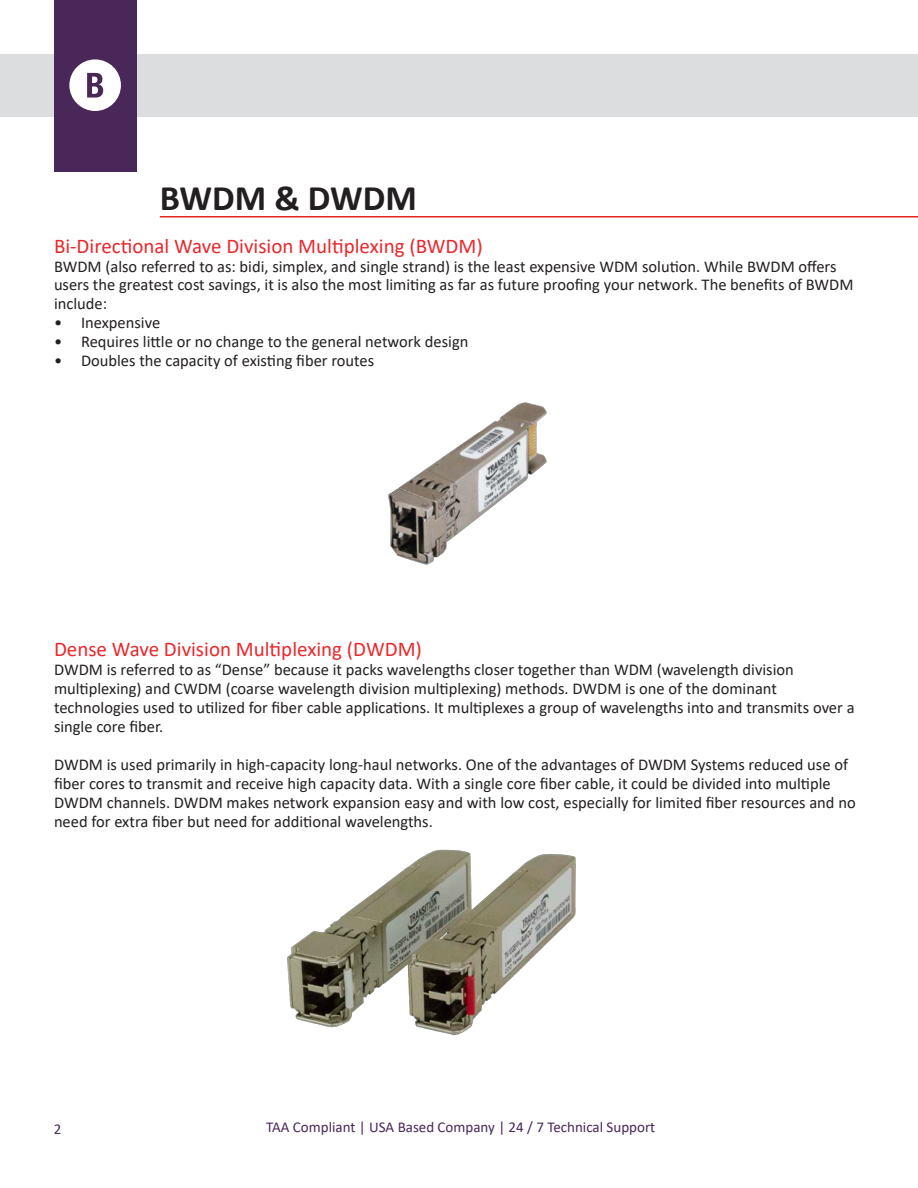
<style>
.page{position:relative;width:918px;height:1188px;background:#fff}
.page>*{position:absolute;margin:0;border:0;box-sizing:border-box;transform-origin:0 0}
.t1{font:700 36px "Calibri";color:#231f20}
.subtitle{font:21px "Calibri";color:#ec272b}
.body_text{font:16.5px/18.9px "Calibri";color:#231f20}
.t2{font:15px "Calibri";color:#492758}
</style>
<div class="page">
<div style="left:0;top:54px;width:918px;height:62px;background:#dcdddf"></div>
<div style="left:54px;top:0;width:82px;height:172px;background:#492758"></div>
<hr style="left:160px;top:216px;width:758px;height:2px;background:#e72419">
<div style="left:69px;top:59px;width:52px;height:52px;background:#fff;border-radius:50%"></div>
<svg style="left:87px;top:73px;width:16px;height:25px"></svg>
<img style="left:388px;top:402px;width:159px;height:163px">
<img style="left:287px;top:849px;width:289px;height:187px">
<p class="t1" style="left:160px;top:173px;width:259px">BWDM &amp; DWDM</p>
<p class="subtitle" style="left:54px;top:231px;width:430px">Bi-Directional Wave Division Multiplexing (BWDM)</p>
<p class="body_text" style="left:54px;top:256px;width:801px">BWDM (also referred to as: bidi, simplex, and single strand) is the least expensive WDM solution. While BWDM offers users the greatest cost savings, it is also the most limiting as far as future proofing your network. The benefits of BWDM include:</p>
<p class="body_text" style="left:54px;top:313px;width:108px">• Inexpensive</p>
<p class="body_text" style="left:54px;top:332px;width:416px">• Requires little or no change to the general network design</p>
<p class="body_text" style="left:54px;top:351px;width:322px">• Doubles the capacity of existing fiber routes</p>
<p class="subtitle" style="left:54px;top:635px;width:370px">Dense Wave Division Multiplexing (DWDM)</p>
<p class="body_text" style="left:54px;top:660px;width:802px">DWDM is referred to as “Dense” because it packs wavelengths closer together than WDM (wavelength division multiplexing) and CWDM (coarse wavelength division multiplexing) methods. DWDM is one of the dominant technologies used to utilized for fiber cable applications. It multiplexes a group of wavelengths into and transmits over a single core fiber.</p>
<p class="body_text" style="left:54px;top:755px;width:803px">DWDM is used primarily in high-capacity long-haul networks. One of the advantages of DWDM Systems reduced use of fiber cores to transmit and receive high capacity data. With a single core fiber cable, it could be divided into multiple DWDM channels. DWDM makes network expansion easy and with low cost, especially for limited fiber resources and no need for extra fiber but need for additional wavelengths.</p>
<p class="t2" style="left:54px;top:1119px;width:9px">2</p>
<p class="t2" style="left:266px;top:1117px;width:391px">TAA Compliant | USA Based Company | 24 / 7 Technical Support</p>
</div>
